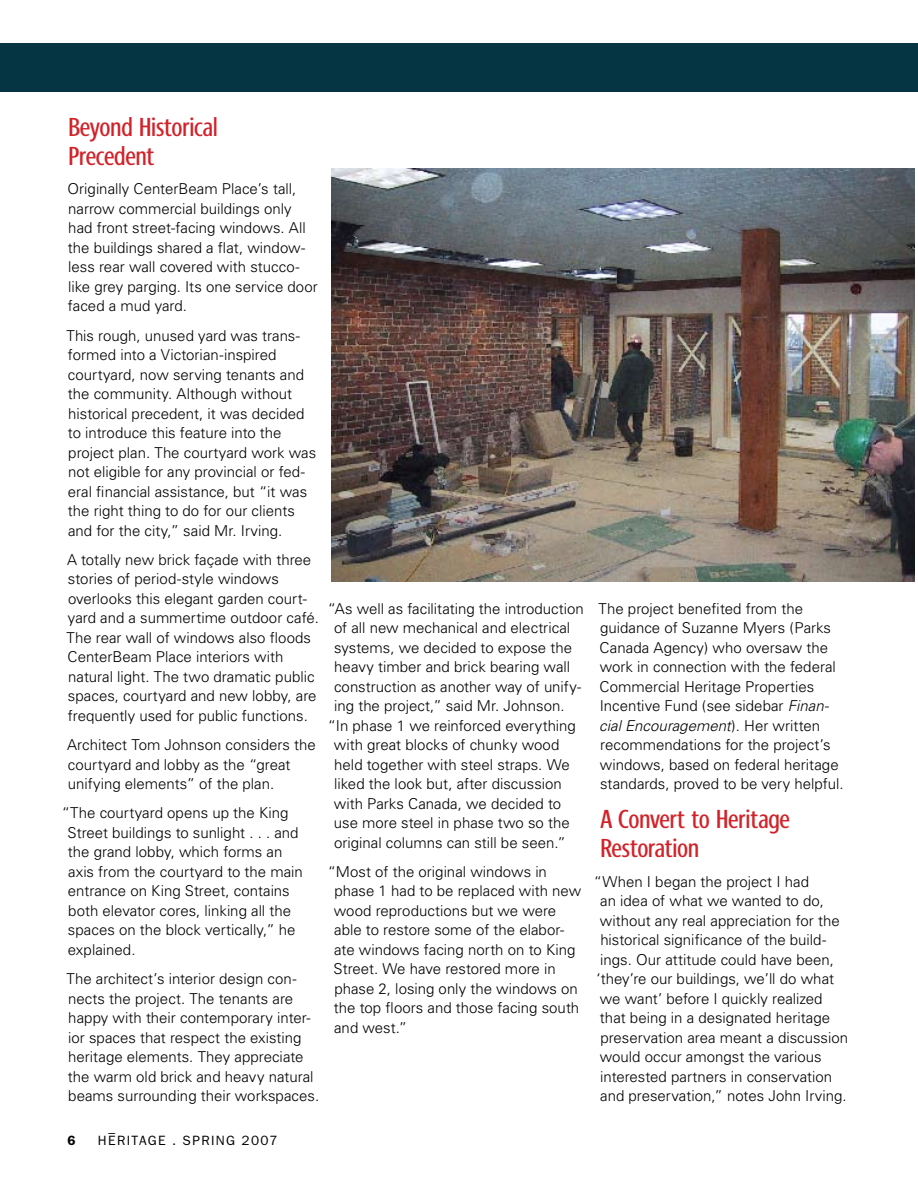
<style>
.page{position:relative;width:918px;height:1188px;background:#fff}
.page>*{position:absolute;margin:0;border:0;box-sizing:border-box;transform-origin:0 0}
.t1{font:300 27px/29.2px "Uunet";color:#d22229}
.t2{font:300 15px/19.5px "Univers";color:#000}
.t3{font:13.5px "Franklin Gothic";letter-spacing:.1em;color:#000}
.s1{font-style:italic}
</style>
<div class="page">
<img style="left:332px;top:169px;width:583px;height:412px">
<div style="left:0;top:43px;width:918px;height:49px;background:#053442"></div>
<h1 class="t1" style="left:68px;top:113px;width:151px">Beyond Historical<br>Precedent</h1>
<p class="t2" style="left:67px;top:179px;width:252px">Originally CenterBeam Place’s tall, narrow commercial buildings only had front street-facing windows. All the buildings shared a flat, window&shy;less rear wall covered with stucco&shy;like grey parging. Its one service door faced a mud yard.</p>
<p class="t2" style="left:66px;top:325px;width:251px">This rough, unused yard was trans&shy;formed into a Victorian-inspired courtyard, now serving tenants and the community. Although without historical precedent, it was decided to introduce this feature into the project plan. The courtyard work was not eligible for any provincial or fed&shy;eral financial assistance, but “it was the right thing to do for our clients and for the city,” said Mr. Irving.</p>
<p class="t2" style="left:66px;top:550px;width:254px">A totally new brick façade with three stories of period-style windows overlooks this elegant garden court&shy;yard and a summertime outdoor café.<br>The rear wall of windows also floods CenterBeam Place interiors with natural light. The two dramatic public spaces, courtyard and new lobby, are frequently used for public functions.</p>
<p class="t2" style="left:67px;top:735px;width:250px">Architect Tom Johnson considers the courtyard and lobby as the “great unifying elements” of the plan.</p>
<p class="t2" style="left:68px;top:803px;width:237px;text-indent:-6px">“The courtyard opens up the King<br>Street buildings to sunlight . . . and the grand lobby, which forms an axis from the courtyard to the main entrance on King Street, contains both elevator cores, linking all the spaces on the block vertically,” he explained.</p>
<p class="t2" style="left:66px;top:969px;width:254px">The architect’s interior design con&shy;nects the project. The tenants are happy with their contemporary inter&shy;ior spaces that respect the existing heritage elements. They appreciate the warm old brick and heavy natural beams surrounding their workspaces.</p>
<p class="t3" style="left:109px;top:1125px;width:8px">–</p>
<p class="t3" style="left:98px;top:1133px;width:181px">HERITAGE . SPRING 2007</p>
<p class="t2" style="left:328px;top:598px;width:258px">“As well as facilitating the introduction</p>
<p class="t2" style="left:334px;top:618px;width:238px">of all new mechanical and electrical</p>
<p class="t2" style="left:334px;top:637px;width:239px">systems, we decided to expose the</p>
<p class="t2" style="left:334px;top:657px;width:237px">heavy timber and brick bearing wall</p>
<p class="t2" style="left:334px;top:676px;width:249px">construction as another way of unify-</p>
<p class="t2" style="left:334px;top:696px;width:232px">ing the project,” said Mr. Johnson.</p>
<p class="t2" style="left:328px;top:715px;width:250px">“In phase 1 we reinforced everything</p>
<p class="t2" style="left:334px;top:735px;width:227px">with great blocks of chunky wood</p>
<p class="t2" style="left:334px;top:754px;width:237px">held together with steel straps. We</p>
<p class="t2" style="left:334px;top:774px;width:229px">liked the look but, after discussion</p>
<p class="t2" style="left:334px;top:793px;width:229px">with Parks Canada, we decided to</p>
<p class="t2" style="left:334px;top:813px;width:237px">use more steel in phase two so the</p>
<p class="t2" style="left:334px;top:832px;width:233px">original columns can still be seen.”</p>
<p class="t2" style="left:334px;top:862px;width:249px;text-indent:-6px">“Most of the original windows in phase 1 had to be replaced with new wood reproductions but we were able to restore some of the elabor&shy;ate windows facing north on to King<br>Street. We have restored more in phase 2, losing only the windows on the top floors and those facing south and west.”</p>
<p class="t2" style="left:599px;top:598px;width:247px">The project benefited from the guidance of Suzanne Myers (Parks Canada Agency) who oversaw the work in connection with the federal Commercial Heritage Properties Incentive Fund (see sidebar <span class="s1">Finan&shy;cial Encouragement</span>). Her written recommendations for the project’s windows, based on federal heritage standards, proved to be very helpful.</p>
<h1 class="t1" style="left:600px;top:805px;width:191px">A Convert to Heritage<br>Restoration</h1>
<p class="t2" style="left:594px;top:871px;width:256px">“When I began the project I had<br>an idea of what we wanted to do, without any real appreciation for the historical significance of the build&shy;ings. Our attitude could have been, ‘they’re our buildings, we’ll do what we want’ before I quickly realized<br>that being in a designated heritage preservation area meant a discussion would occur amongst the various interested partners in conservation and preservation,” notes John Irving.</p>
</div>
